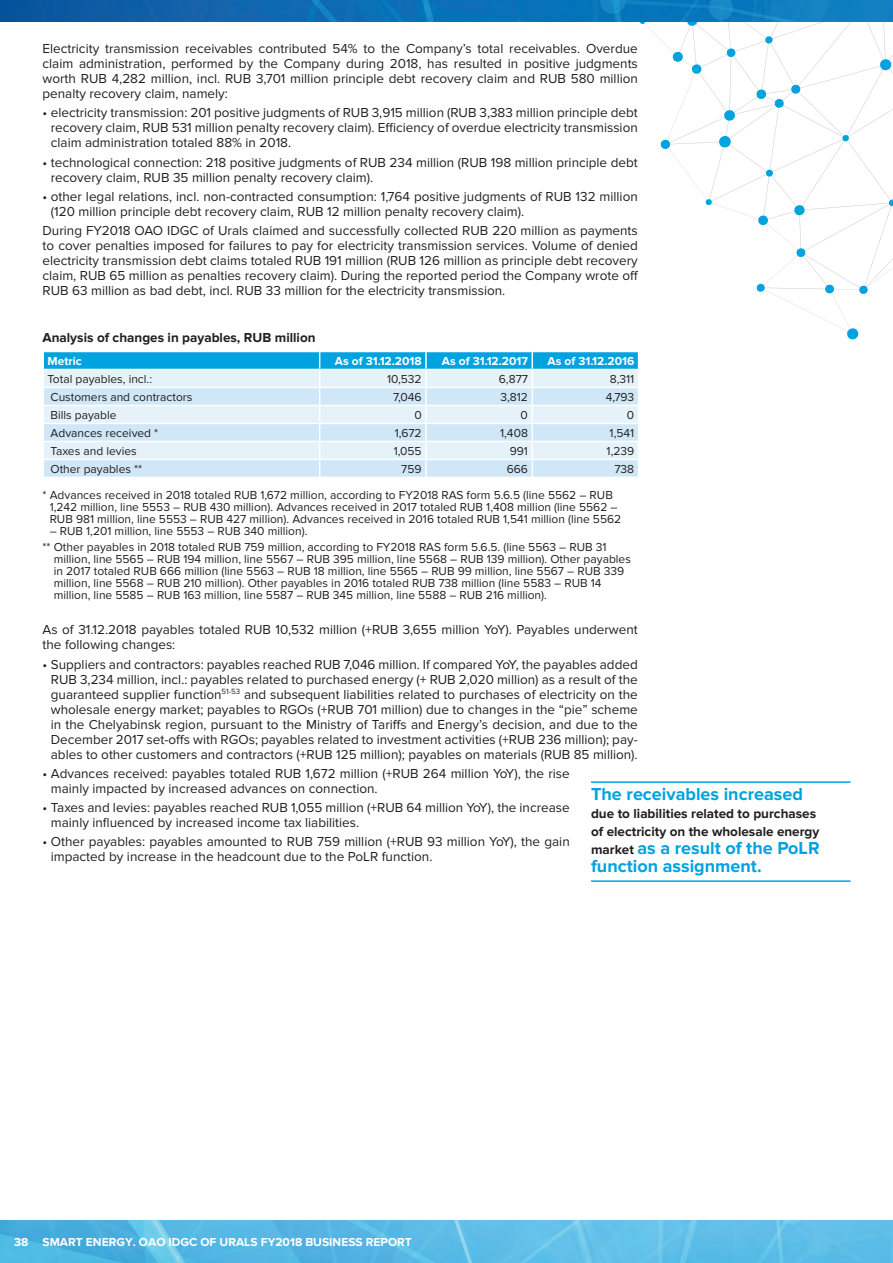
<style>
.page{position:relative;width:893px;height:1263px;background:#fff}
.page>*{position:absolute;margin:0;border:0;box-sizing:border-box;transform-origin:0 0}
.text{font:700 18px/18px "Proxima Nova";color:#00a2df}
.text-2{font:13.5px/15px "Proxima Nova";color:#231f20}
.text-3{font:700 13.5px/18px "Proxima Nova";color:#231f20}
.bold{font:700 13.5px "Proxima Nova";color:#231f20}
.tabl{font:12px/12px "Proxima Nova";color:#231f20}
.tablbold{font:700 12px "Proxima Nova";color:#fff}
.s1{font-size:13.5px;color:#231f20}
</style>
<div class="page">
<svg style="left:638px;top:21px;width:255px;height:319px"></svg>
<img style="left:0;top:1220px;width:893px;height:43px">
<img style="left:0;top:0;width:893px;height:21px">
<svg style="left:43px;top:351px;width:596px;height:126px;background:#c1e4f5"></svg>
<hr style="left:591px;top:781px;width:259px;height:2px;background:#00a2df">
<hr style="left:591px;top:880px;width:259px;height:2px;background:#00a2df">
<p class="text-2" style="left:43px;top:41px;width:597px;text-align:justify">Electricity transmission receivables contributed 54% to the Company’s total receivables. Overdue claim administration, performed by the Company during 2018, has resulted in positive judgments worth RUB 4,282 million, incl. RUB 3,701 million principle debt recovery claim and RUB 580 million penalty recovery claim, namely:</p>
<p class="text-2" style="left:51px;top:106px;width:588px;text-align:justify;text-indent:-8px">• electricity transmission: 201 positive judgments of RUB 3,915 million (RUB 3,383 million principle debt recovery claim, RUB 531 million penalty recovery claim). Efficiency of overdue electricity transmission claim administration totaled 88% in 2018.</p>
<p class="text-2" style="left:51px;top:155px;width:588px;text-indent:-8px">• technological connection: 218 positive judgments of RUB 234 million (RUB 198 million principle debt recovery claim, RUB 35 million penalty recovery claim).</p>
<p class="text-2" style="left:51px;top:189px;width:588px;text-indent:-8px">• other legal relations, incl. non-contracted consumption: 1,764 positive judgments of RUB 132 million (120 million principle debt recovery claim, RUB 12 million penalty recovery claim).</p>
<p class="text-2" style="left:43px;top:223px;width:598px;text-align:justify">During FY2018 OAO IDGC of Urals claimed and successfully collected RUB 220 million as payments to cover penalties imposed for failures to pay for electricity transmission services. Volume of denied electricity transmission debt claims totaled RUB 191 million (RUB 126 million as principle debt recovery claim, RUB 65 million as penalties recovery claim). During the reported period the Company wrote off RUB 63 million as bad debt, incl. RUB 33 million for the electricity transmission.</p>
<p class="bold" style="left:43px;top:330px;width:275px">Analysis of changes in payables, RUB million</p>
<p class="tablbold" style="left:48px;top:354px;width:36px">Metric</p>
<p class="tablbold" style="left:335px;top:354px;width:88px">As of 31.12.2018</p>
<p class="tablbold" style="left:442px;top:354px;width:88px">As of 31.12.2017</p>
<p class="tablbold" style="left:547px;top:354px;width:88px">As of 31.12.2016</p>
<p class="tabl" style="left:48px;top:373px;width:106px">Total payables, incl.:</p>
<p class="tabl" style="left:387px;top:373px;width:36px">10,532</p>
<p class="tabl" style="left:499px;top:373px;width:31px">6,877</p>
<p class="tabl" style="left:610px;top:373px;width:26px">8,311</p>
<p class="tabl" style="left:51px;top:391px;width:143px">Customers and contractors</p>
<p class="tabl" style="left:393px;top:391px;width:30px">7,046</p>
<p class="tabl" style="left:500px;top:391px;width:29px">3,812</p>
<p class="tabl" style="left:606px;top:391px;width:30px">4,793</p>
<p class="tabl" style="left:51px;top:409px;width:68px">Bills payable</p>
<p class="tabl" style="left:414px;top:409px;width:9px">0</p>
<p class="tabl" style="left:521px;top:409px;width:9px">0</p>
<p class="tabl" style="left:627px;top:409px;width:9px">0</p>
<p class="tabl" style="left:51px;top:427px;width:109px">Advances received *</p>
<p class="tabl" style="left:395px;top:427px;width:28px">1,672</p>
<p class="tabl" style="left:500px;top:427px;width:29px">1,408</p>
<p class="tabl" style="left:610px;top:427px;width:26px">1,541</p>
<p class="tabl" style="left:51px;top:445px;width:88px">Taxes and levies</p>
<p class="tabl" style="left:394px;top:445px;width:29px">1,055</p>
<p class="tabl" style="left:510px;top:445px;width:20px">991</p>
<p class="tabl" style="left:607px;top:445px;width:29px">1,239</p>
<p class="tabl" style="left:51px;top:463px;width:93px">Other payables **</p>
<p class="tabl" style="left:401px;top:463px;width:22px">759</p>
<p class="tabl" style="left:507px;top:463px;width:23px">666</p>
<p class="tabl" style="left:614px;top:463px;width:21px">738</p>
<p class="tabl" style="left:50px;top:489px;width:573px;text-indent:-7px">* Advances received in 2018 totaled RUB 1,672 million, according to FY2018 RAS form 5.6.5 (line 5562 – RUB<br>1,242 million, line 5553 – RUB 430 million). Advances received in 2017 totaled RUB 1,408 million (line 5562 –<br>RUB 981 million, line 5553 – RUB 427 million). Advances received in 2016 totaled RUB 1,541 million (line 5562</p>
<p class="tabl" style="left:50px;top:525px;width:259px">– RUB 1,201 million, line 5553 – RUB 340 million).</p>
<p class="tabl" style="left:54px;top:541px;width:579px;text-indent:-11px">** Other payables in 2018 totaled RUB 759 million, according to FY2018 RAS form 5.6.5. (line 5563 – RUB 31 million, line 5565 – RUB 194 million, line 5567 – RUB 395 million, line 5568 – RUB 139 million). Other payables in 2017 totaled RUB 666 million (line 5563 – RUB 18 million, line 5565 – RUB 99 million, line 5567 – RUB 339 million, line 5568 – RUB 210 million). Other payables in 2016 totaled RUB 738 million (line 5583 – RUB 14 million, line 5585 – RUB 163 million, line 5587 – RUB 345 million, line 5588 – RUB 216 million).</p>
<p class="text-2" style="left:43px;top:623px;width:597px">As of 31.12.2018 payables totaled RUB 10,532 million (+RUB 3,655 million YoY). Payables underwent the following changes:</p>
<p class="text-2" style="left:51px;top:657px;width:588px;text-align:justify;text-indent:-8px">• Suppliers and contractors: payables reached RUB 7,046 million. If compared YoY, the payables added RUB 3,234 million, incl.: payables related to purchased energy (+ RUB 2,020 million) as a result of the guaranteed supplier function<sup>51-53</sup> and subsequent liabilities related to purchases of electricity on the wholesale energy market; payables to RGOs (+RUB 701 million) due to changes in the “pie” scheme in the Chelyabinsk region, pursuant to the Ministry of Tariffs and Energy’s decision, and due to the December 2017 set-offs with RGOs; payables related to investment activities (+RUB 236 million); pay&shy;ables to other customers and contractors (+RUB 125 million); payables on materials (RUB 85 million).</p>
<p class="text-2" style="left:51px;top:766px;width:520px;text-indent:-8px">• Advances received: payables totaled RUB 1,672 million (+RUB 264 million YoY), the rise mainly impacted by increased advances on connection.</p>
<p class="text-2" style="left:51px;top:800px;width:520px;text-indent:-8px">• Taxes and levies: payables reached RUB 1,055 million (+RUB 64 million YoY), the increase mainly influenced by increased income tax liabilities.</p>
<p class="text-2" style="left:51px;top:835px;width:520px;text-indent:-8px">• Other payables: payables amounted to RUB 759 million (+RUB 93 million YoY), the gain impacted by increase in the headcount due to the PoLR function.</p>
<p class="text" style="left:591px;top:785px;width:213px">The receivables increased</p>
<p class="text-3" style="left:591px;top:805px;width:230px">due to liabilities related to purchases of electricity on the wholesale energy</p>
<p class="text" style="left:591px;top:839px;width:230px"><span class="s1">market</span> as a result of the PoLR function assignment.</p>
<p class="tablbold" style="left:14px;top:1235px;width:16px">38</p>
<p class="tablbold" style="left:43px;top:1235px;width:371px">SMART ENERGY. OAO IDGC OF URALS FY2018 BUSINESS REPORT</p>
</div>
